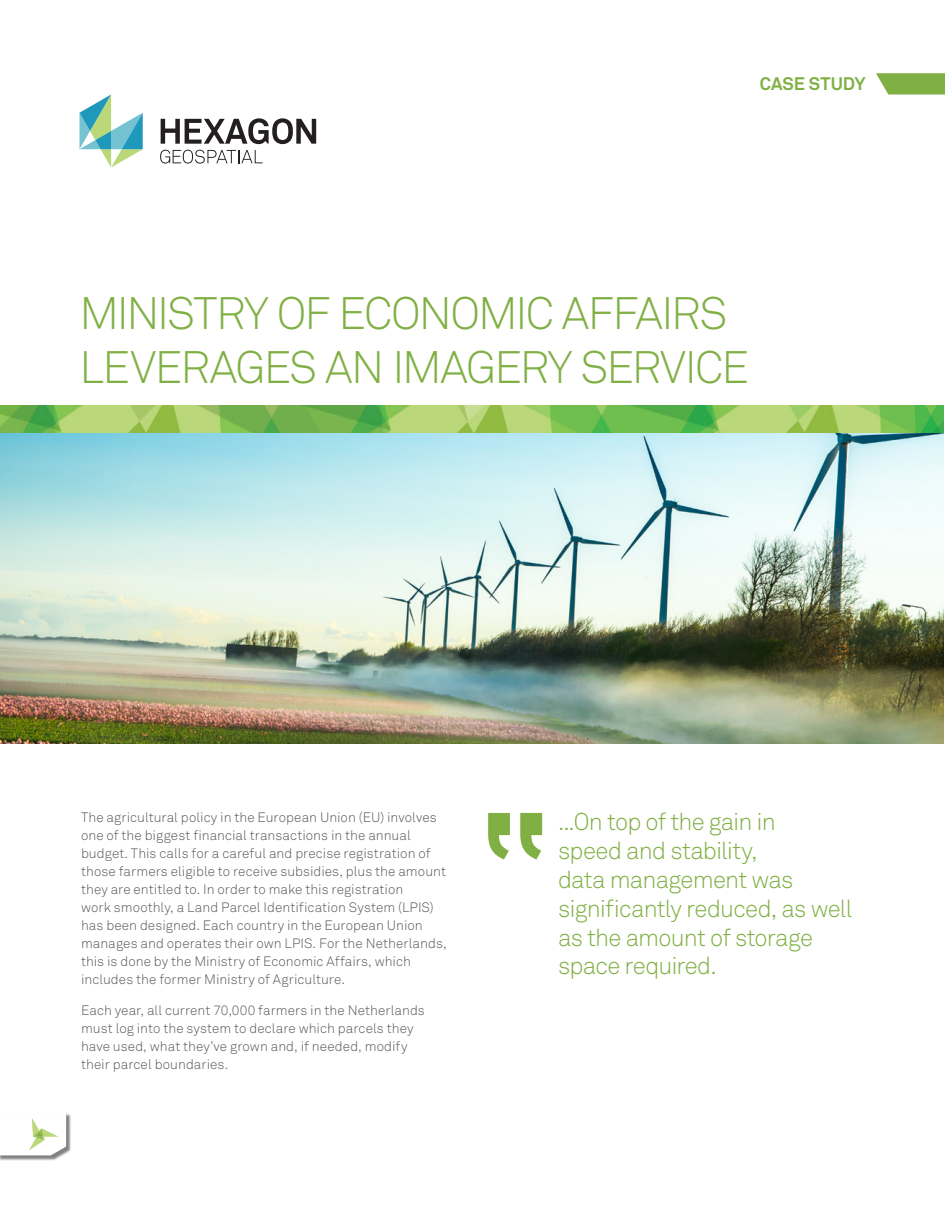
<style>
.page{position:relative;width:945px;height:1215px;background:#fff}
.page>*{position:absolute;margin:0;border:0;box-sizing:border-box;transform-origin:0 0}
.t1{font:45px/54px "Akkurat Light Pro";letter-spacing:-.04em;color:#80b044}
.Case_Study_QUOTE{font:24px/28.8px "Akkurat Light Pro";letter-spacing:-.035em;color:#80b044}
.Collateral_Type{font:700 18px "Akkurat Pro";letter-spacing:-.005em;color:#80b044}
.BODY_COPY{font:13.5px/18px "Akkurat Light Pro";letter-spacing:.005em;color:#57585a}
</style>
<div class="page">
<svg style="left:876px;top:73px;width:69px;height:21px"></svg>
<img style="left:0;top:1113px;width:71px;height:48px">
<svg style="left:0;top:1113px;width:66px;height:43px"></svg>
<svg style="left:488px;top:813px;width:54px;height:46px"></svg>
<svg style="left:161px;top:118px;width:155px;height:26px"></svg>
<svg style="left:80px;top:94px;width:63px;height:73px"></svg>
<svg style="left:160px;top:150px;width:103px;height:14px"></svg>
<img style="left:0;top:433px;width:944px;height:310px">
<img style="left:0;top:406px;width:944px;height:27px">
<p class="Collateral_Type" style="left:760px;top:73px;width:107px">CASE STUDY</p>
<p class="t1" style="left:80px;top:287px;width:671px">MINISTRY OF ECONOMIC AFFAIRS<br>LEVERAGES AN IMAGERY SERVICE</p>
<p class="BODY_COPY" style="left:81px;top:809px;width:367px">The agricultural policy in the European Union (EU) involves one of the biggest financial transactions in the annual budget. This calls for a careful and precise registration of those farmers eligible to receive subsidies, plus the amount they are entitled to. In order to make this registration<br>work smoothly, a Land Parcel Identification System (LPIS) has been designed. Each country in the European Union manages and operates their own LPIS. For the Netherlands, this is done by the Ministry of Economic Affairs, which includes the former Ministry of Agriculture.</p>
<p class="BODY_COPY" style="left:81px;top:1002px;width:345px">Each year, all current 70,000 farmers in the Netherlands must log into the system to declare which parcels they have used, what they’ve grown and, if needed, modify their parcel boundaries.</p>
<p class="Case_Study_QUOTE" style="left:558px;top:808px;width:296px">...On top of the gain in<br>speed and stability,<br>data management was significantly reduced, as well as the amount of storage space required.</p>
</div>
